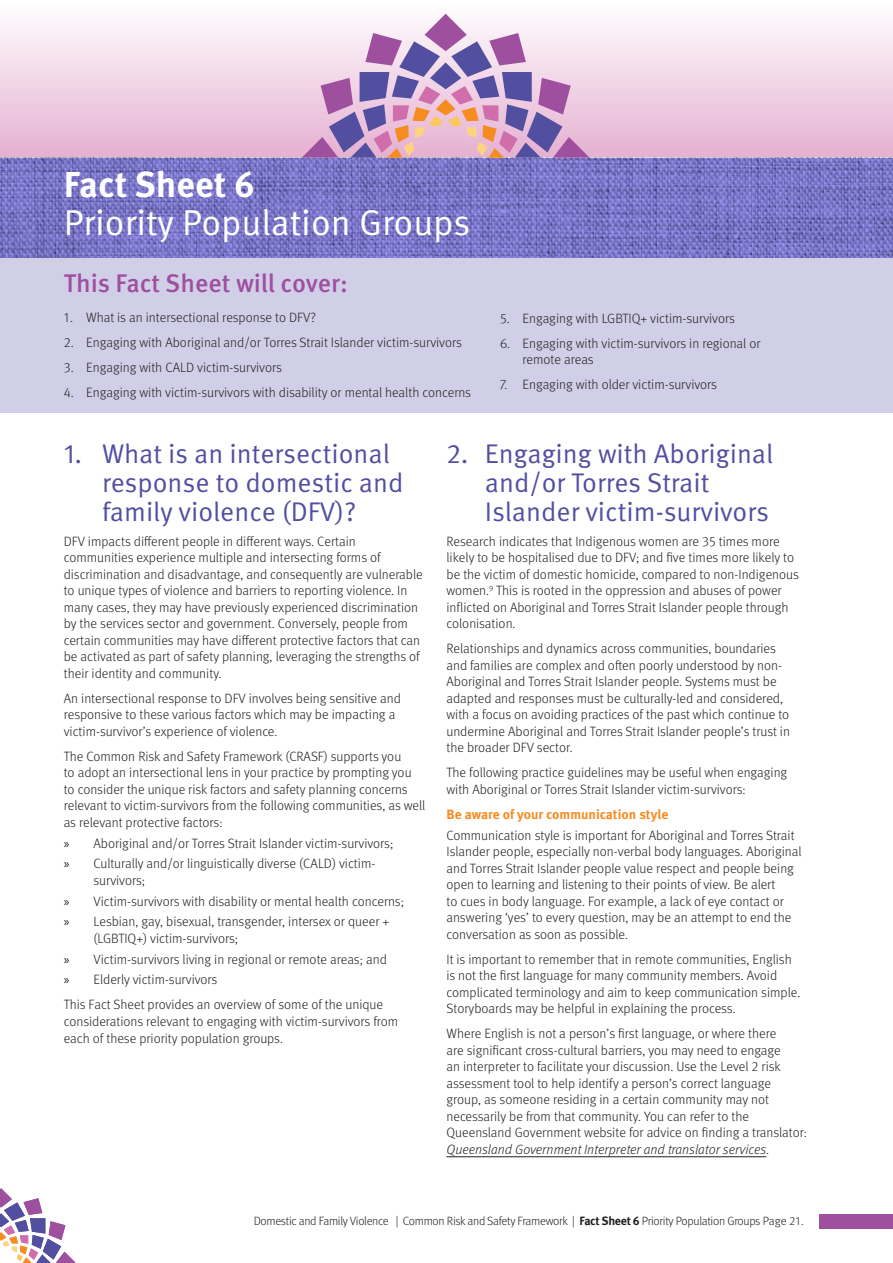
<style>
.page{position:relative;width:893px;height:1263px;background:#fff}
.page>*{position:absolute;margin:0;border:0;box-sizing:border-box;transform-origin:0 0}
.Heading_1{font:36px/38.8px "Meta Pro Norm";color:#fff}
.t1{font:27px/29.1px "Meta Pro Norm";color:#524fa1}
.Heading_2{font:500 25.5px "Meta Pro";color:#9e509f}
.Body_Copy{font:300 13.5px/16.5px "Meta Pro";color:#231f20}
.Heading_4{font:700 13.5px "Meta Pro";color:#f68b20}
.t2{font:300 12px "Meta Pro";letter-spacing:-.025em;color:#231f20}
.s1{font-family:"Meta Pro";font-weight:700}
.s2{font-family:"Myriad Pro";font-weight:400}
.s3{font-style:italic}
.s4{font-weight:700}
</style>
<div class="page">
<svg style="left:0;top:1188px;width:75px;height:75px"></svg>
<div style="left:820px;top:1214px;width:73px;height:14px;background:#9e509f"></div>
<div style="left:0;top:215px;width:893px;height:197px;background:#d1cfe8"></div>
<img style="left:0;top:158px;width:893px;height:100px">
<div style="left:0;top:0;width:893px;height:157px;background:linear-gradient(to bottom,#fff,#e5b1d2)"></div>
<svg style="left:302px;top:14px;width:288px;height:144px;background:#cbabcb"></svg>
<hr style="left:446px;top:1156px;width:320px;height:1px;background:#231f20">
<p class="Heading_1" style="left:64px;top:162px;width:408px"><span class="s1">Fact Sheet 6<br></span>Priority Population Groups</p>
<p class="Heading_2" style="left:64px;top:264px;width:286px">This Fact Sheet will cover:</p>
<p class="Body_Copy" style="left:64px;top:308px;width:254px">1. What is an intersectional response to DFV?</p>
<p class="Body_Copy" style="left:64px;top:333px;width:400px">2. Engaging with Aboriginal and/or Torres Strait Islander victim-survivors</p>
<p class="Body_Copy" style="left:64px;top:358px;width:220px">3. Engaging with CALD victim-survivors</p>
<p class="Body_Copy" style="left:64px;top:383px;width:409px">4. Engaging with victim-survivors with disability or mental health concerns</p>
<p class="Body_Copy" style="left:500px;top:309px;width:236px">5. Engaging with LGBTIQ+ victim-survivors</p>
<p class="Body_Copy" style="left:523px;top:334px;width:239px;text-indent:-22px">6. Engaging with victim-survivors in regional or remote areas</p>
<p class="Body_Copy" style="left:500px;top:376px;width:219px">7. Engaging with older victim-survivors</p>
<p class="t1" style="left:102px;top:437px;width:303px;text-indent:-38px">1. What is an intersectional response to domestic and family violence (DFV)?</p>
<p class="Body_Copy" style="left:64px;top:532px;width:360px">DFV impacts different people in different ways. Certain communities experience multiple and intersecting forms of discrimination and disadvantage, and consequently are vulnerable to unique types of violence and barriers to reporting violence. In many cases, they may have previously experienced discrimination by the services sector and government. Conversely, people from certain communities may have different protective factors that can be activated as part of safety planning, leveraging the strengths of their identity and community.</p>
<p class="Body_Copy" style="left:64px;top:689px;width:339px">An intersectional response to DFV involves being sensitive and responsive to these various factors which may be impacting a victim-survivor’s experience of violence.</p>
<p class="Body_Copy" style="left:64px;top:747px;width:363px">The Common Risk and Safety Framework (CRASF) supports you<br>to adopt an intersectional lens in your practice by prompting you to consider the unique risk factors and safety planning concerns relevant to victim-survivors from the following communities, as well as relevant protective factors:</p>
<p class="Body_Copy" style="left:64px;top:834px;width:331px"><span class="s2">»</span> Aboriginal and/or Torres Strait Islander victim-survivors;</p>
<p class="Body_Copy" style="left:94px;top:855px;width:283px;text-indent:-30px"><span class="s2">»</span> Culturally and/or linguistically diverse (CALD) victim&shy;survivors;</p>
<p class="Body_Copy" style="left:64px;top:892px;width:342px"><span class="s2">»</span> Victim-survivors with disability or mental health concerns;</p>
<p class="Body_Copy" style="left:94px;top:913px;width:297px;text-indent:-30px"><span class="s2">»</span> Lesbian, gay, bisexual, transgender, intersex or queer + (LGBTIQ+) victim-survivors;</p>
<p class="Body_Copy" style="left:64px;top:950px;width:325px"><span class="s2">»</span> Victim-survivors living in regional or remote areas; and</p>
<p class="Body_Copy" style="left:64px;top:971px;width:155px"><span class="s2">»</span> Elderly victim-survivors</p>
<p class="Body_Copy" style="left:64px;top:996px;width:336px">This Fact Sheet provides an overview of some of the unique considerations relevant to engaging with victim-survivors from each of these priority population groups.</p>
<p class="t1" style="left:485px;top:437px;width:290px;text-indent:-38px">2. Engaging with Aboriginal and/or Torres Strait<br>Islander victim-survivors</p>
<p class="Body_Copy" style="left:446px;top:532px;width:354px">Research indicates that Indigenous women are 35 times more likely to be hospitalised due to DFV; and five times more likely to be the victim of domestic homicide, compared to non-Indigenous women.<sup>9</sup> This is rooted in the oppression and abuses of power inflicted on Aboriginal and Torres Strait Islander people through colonisation.</p>
<p class="Body_Copy" style="left:446px;top:640px;width:345px">Relationships and dynamics across communities, boundaries and families are complex and often poorly understood by non-Aboriginal and Torres Strait Islander people. Systems must be adapted and responses must be culturally-led and considered, with a focus on avoiding practices of the past which continue to undermine Aboriginal and Torres Strait Islander people’s trust in the broader DFV sector.</p>
<p class="Body_Copy" style="left:446px;top:764px;width:342px">The following practice guidelines may be useful when engaging with Aboriginal or Torres Strait Islander victim-survivors:</p>
<p class="Heading_4" style="left:446px;top:804px;width:223px">Be aware of your communication style</p>
<p class="Body_Copy" style="left:446px;top:826px;width:357px">Communication style is important for Aboriginal and Torres Strait Islander people, especially non-verbal body languages. Aboriginal and Torres Strait Islander people value respect and people being open to learning and listening to their points of view. Be alert<br>to cues in body language. For example, a lack of eye contact or answering ‘yes’ to every question, may be an attempt to end the conversation as soon as possible.</p>
<p class="Body_Copy" style="left:446px;top:950px;width:355px">It is important to remember that in remote communities, English is not the first language for many community members. Avoid complicated terminology and aim to keep communication simple.<br>Storyboards may be helpful in explaining the process.</p>
<p class="Body_Copy" style="left:446px;top:1025px;width:362px">Where English is not a person’s first language, or where there<br>are significant cross-cultural barriers, you may need to engage<br>an interpreter to facilitate your discussion. Use the Level 2 risk assessment tool to help identify a person’s correct language group, as someone residing in a certain community may not necessarily be from that community. You can refer to the Queensland Government website for advice on finding a translator:<br><span class="s3">Queensland Government Interpreter and translator services</span>.</p>
<p class="t2" style="left:254px;top:1212px;width:551px">Domestic and Family Violence | Common Risk and Safety Framework | <span class="s4">Fact Sheet 6</span> Priority Population Groups Page 21.</p>
</div>
